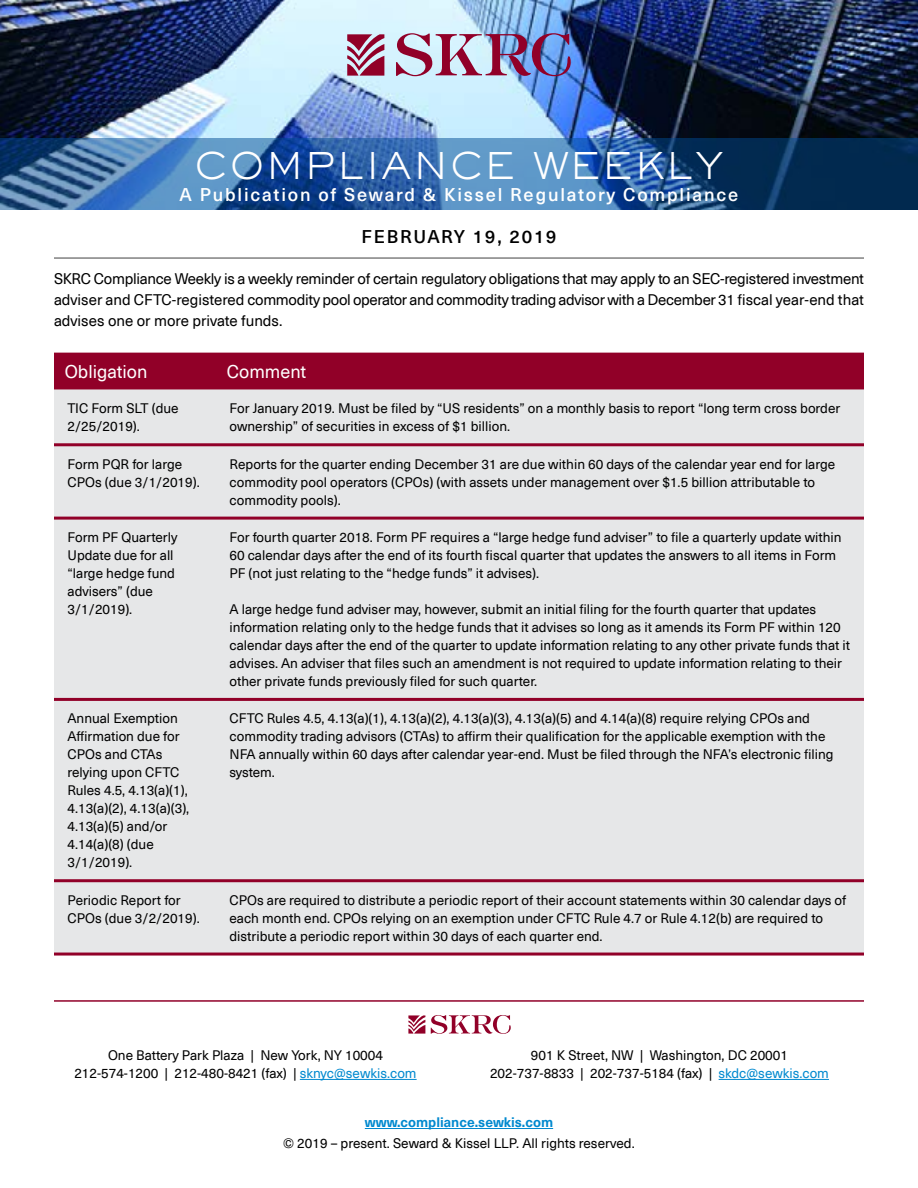
<style>
.page{position:relative;width:918px;height:1188px;background:#fff}
.page>*{position:absolute;margin:0;border:0;box-sizing:border-box;transform-origin:0 0}
.t1{font:300 36px "AT Sackers Gothic";letter-spacing:.05em;color:#fff}
.t2{font:500 18px "Neue Haas Unica Pro";letter-spacing:.1em;color:#fff}
.t3{font:18px "Neue Haas Unica Pro";color:#fff}
.t4{font:500 18px "Neue Haas Unica Pro";letter-spacing:.1em;color:#000}
.body_text{font:15px/21px "Neue Haas Unica Pro";color:#000;text-align:justify}
.table_text{font:13.5px/18px "Neue Haas Unica Pro";color:#000}
.t5{font:700 13.5px "Neue Haas Unica Pro";color:#0089cf}
.s1{color:#0089cf}
</style>
<div class="page">
<img style="left:0;top:0;width:918px;height:138px">
<hr style="left:54px;top:257px;width:810px;height:2px;background:#000">
<img style="left:396px;top:33px;width:175px;height:43px">
<svg style="left:347px;top:34px;width:37px;height:42px;background:#aa5b78"></svg>
<svg style="left:0;top:138px;width:918px;height:72px;background:#2e5f95"></svg>
<hr style="left:54px;top:1000px;width:810px;height:2px;background:#910028">
<hr style="left:365px;top:1128px;width:188px;height:1px;background:#0089cf">
<hr style="left:300px;top:1079px;width:117px;height:1px;background:#0089cf">
<hr style="left:719px;top:1079px;width:110px;height:1px;background:#0089cf">
<svg style="left:431px;top:1015px;width:80px;height:19px"></svg>
<svg style="left:408px;top:1015px;width:17px;height:19px"></svg>
<div style="left:54px;top:354px;width:810px;height:34px;background:#910028"></div>
<div style="left:54px;top:389px;width:810px;height:564px;background:#e6e7e8"></div>
<hr style="left:54px;top:353px;width:162px;height:1px;background:#910028">
<hr style="left:216px;top:353px;width:648px;height:1px;background:#910028">
<hr style="left:54px;top:388px;width:162px;height:1px;background:#910028">
<hr style="left:216px;top:388px;width:648px;height:1px;background:#910028">
<hr style="left:54px;top:443px;width:162px;height:3px;background:#910028">
<hr style="left:216px;top:443px;width:648px;height:3px;background:#910028">
<hr style="left:54px;top:517px;width:162px;height:3px;background:#910028">
<hr style="left:216px;top:517px;width:648px;height:3px;background:#910028">
<hr style="left:54px;top:698px;width:162px;height:3px;background:#910028">
<hr style="left:216px;top:698px;width:648px;height:3px;background:#910028">
<hr style="left:54px;top:879px;width:162px;height:3px;background:#910028">
<hr style="left:216px;top:879px;width:648px;height:3px;background:#910028">
<hr style="left:54px;top:953px;width:162px;height:3px;background:#910028">
<hr style="left:216px;top:953px;width:648px;height:3px;background:#910028">
<h1 class="t1" style="left:195px;top:142px;width:530px">COMPLIANCE WEEKLY</h1>
<h2 class="t2" style="left:180px;top:183px;width:560px">A Publication of Seward &amp; Kissel Regulatory Compliance</h2>
<p class="t4" style="left:362px;top:226px;width:197px">FEBRUARY 19, 2019</p>
<p class="body_text" style="left:54px;top:268px;width:812px">SKRC Compliance Weekly is a weekly reminder of certain regulatory obligations that may apply to an SEC-registered investment adviser and CFTC-registered commodity pool operator and commodity trading advisor with a December 31 fiscal year-end that advises one or more private funds.</p>
<p class="t3" style="left:65px;top:361px;width:84px">Obligation</p>
<p class="t3" style="left:227px;top:361px;width:81px">Comment</p>
<p class="table_text" style="left:68px;top:400px;width:113px">TIC Form SLT (due<br>2/25/2019).</p>
<p class="table_text" style="left:230px;top:400px;width:612px">For January 2019. Must be filed by “US residents” on a monthly basis to report “long term cross border ownership” of securities in excess of $1 billion.</p>
<p class="table_text" style="left:68px;top:455px;width:134px">Form PQR for large<br>CPOs (due 3/1/2019).</p>
<p class="table_text" style="left:230px;top:455px;width:607px">Reports for the quarter ending December 31 are due within 60 days of the calendar year end for large commodity pool operators (CPOs) (with assets under management over $1.5 billion attributable to commodity pools).</p>
<p class="table_text" style="left:68px;top:528px;width:111px">Form PF Quarterly<br>Update due for all “large hedge fund advisers” (due<br>3/1/2019).</p>
<p class="table_text" style="left:230px;top:528px;width:614px">For fourth quarter 2018. Form PF requires a “large hedge fund adviser” to file a quarterly update within<br>60 calendar days after the end of its fourth fiscal quarter that updates the answers to all items in Form<br>PF (not just relating to the “hedge funds” it advises).</p>
<p class="table_text" style="left:230px;top:600px;width:622px">A large hedge fund adviser may, however, submit an initial filing for the fourth quarter that updates information relating only to the hedge funds that it advises so long as it amends its Form PF within 120 calendar days after the end of the quarter to update information relating to any other private funds that it advises. An adviser that files such an amendment is not required to update information relating to their other private funds previously filed for such quarter.</p>
<p class="table_text" style="left:68px;top:710px;width:123px">Annual Exemption<br>Affirmation due for<br>CPOs and CTAs relying upon CFTC<br>Rules 4.5, 4.13(a)(1),<br>4.13(a)(2), 4.13(a)(3),<br>4.13(a)(5) and/or<br>4.14(a)(8) (due<br>3/1/2019).</p>
<p class="table_text" style="left:230px;top:710px;width:606px">CFTC Rules 4.5, 4.13(a)(1), 4.13(a)(2), 4.13(a)(3), 4.13(a)(5) and 4.14(a)(8) require relying CPOs and commodity trading advisors (CTAs) to affirm their qualification for the applicable exemption with the NFA annually within 60 days after calendar year-end. Must be filed through the NFA’s electronic filing system.</p>
<p class="table_text" style="left:68px;top:891px;width:134px">Periodic Report for<br>CPOs (due 3/2/2019).</p>
<p class="table_text" style="left:230px;top:891px;width:618px">CPOs are required to distribute a periodic report of their account statements within 30 calendar days of each month end. CPOs relying on an exemption under CFTC Rule 4.7 or Rule 4.12(b) are required to distribute a periodic report within 30 days of each quarter end.</p>
<p class="table_text" style="left:74px;top:1046px;width:344px;text-align:center">One Battery Park Plaza | New York, NY 10004<br>212-574-1200 | 212-480-8421 (fax) | <span class="s1">sknyc@sewkis.com</span></p>
<p class="table_text" style="left:490px;top:1046px;width:340px;text-align:center">901 K Street, NW | Washington, DC 20001<br>202-737-8833 | 202-737-5184 (fax) | <span class="s1">skdc@sewkis.com</span></p>
<p class="t5" style="left:365px;top:1114px;width:190px">www.compliance.sewkis.com</p>
<p class="table_text" style="left:283px;top:1135px;width:353px">© 2019 – present. Seward &amp; Kissel LLP. All rights reserved.</p>
</div>
